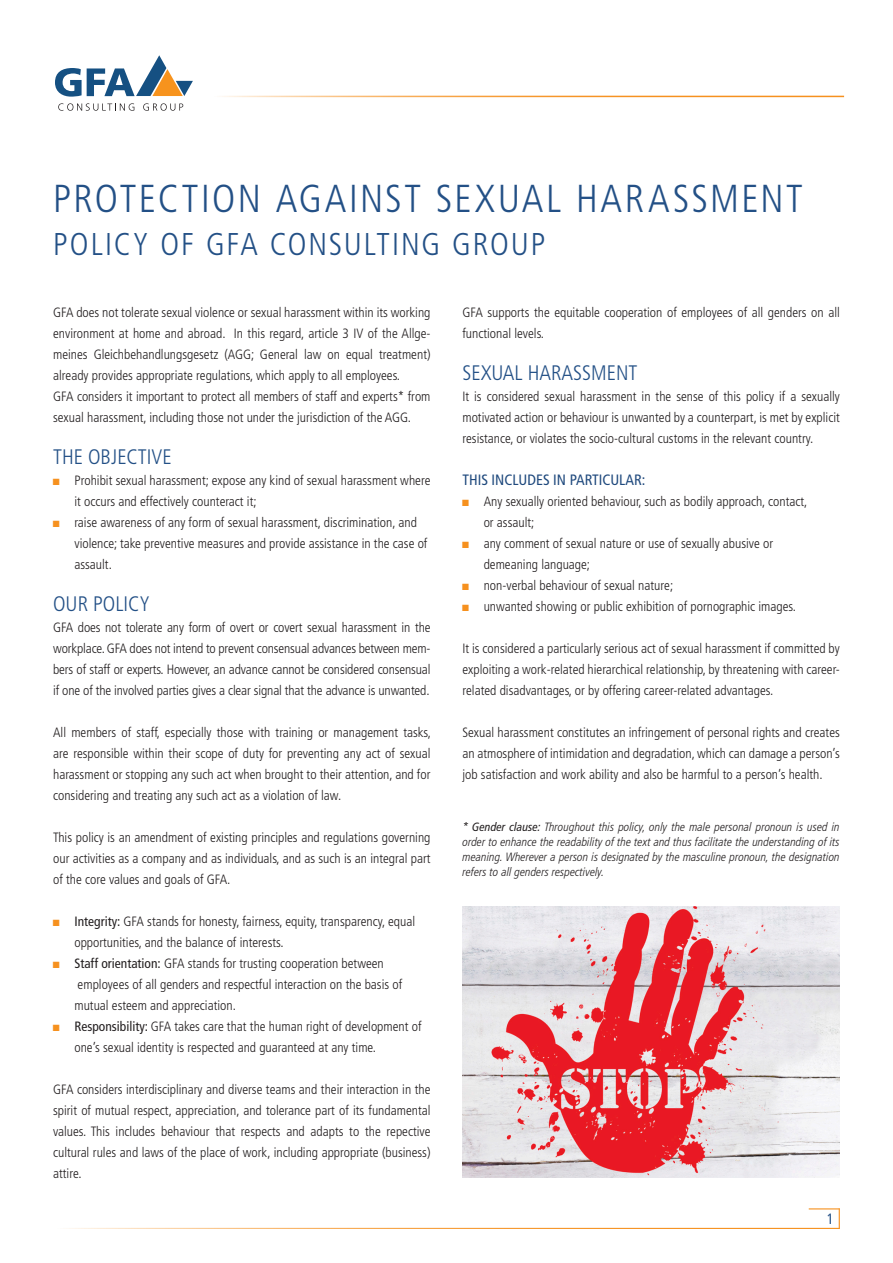
<style>
.page{position:relative;width:893px;height:1263px;background:#fff}
.page>*{position:absolute;margin:0;border:0;box-sizing:border-box;transform-origin:0 0}
.Headline{font:300 condensed 39px "Frutiger LT Std";letter-spacing:.065em;color:#235086}
.Headline-2{font:300 condensed 31.5px "Frutiger LT Std";letter-spacing:.06em;color:#235086}
.Lauftext{font:300 condensed 21px "Frutiger LT Std";color:#235086}
.Lauftext-2{font:condensed 15px "Frutiger LT Std";color:#1f497d}
.t1{font:condensed 15px "Frutiger LT Std";color:#235086}
.Lauftext-3{font:300 condensed 13.5px/21px "Frutiger LT Std";color:#231f20}
.Lauftext-4{font:italic 300 condensed 12px/15px "Frutiger LT Pro";color:#231f20;text-align:justify}
.s1{font-family:"Arial Narrow";font-weight:400;font-stretch:normal;color:#f6911f}
.s2{font-weight:400}
</style>
<div class="page">
<img style="left:462px;top:906px;width:378px;height:272px">
<svg style="left:58px;top:103px;width:76px;height:8px"></svg>
<svg style="left:143px;top:103px;width:40px;height:8px"></svg>
<svg style="left:55px;top:55px;width:138px;height:42px"></svg>
<hr style="left:211px;top:96px;width:633px;height:1px;background:#f6911f">
<hr style="left:53px;top:1228px;width:787px;height:1px;background:#f6911f">
<hr style="left:809px;top:1208px;width:31px;height:1px;background:#f6911f">
<svg style="left:839px;top:1208px;width:1px;height:21px"></svg>
<p class="Headline" style="left:53px;top:176px;width:751px">PROTECTION AGAINST SEXUAL HARASSMENT</p>
<p class="Headline-2" style="left:53px;top:226px;width:494px">POLICY OF GFA CONSULTING GROUP</p>
<p class="Lauftext-3" style="left:53px;top:302px;width:379px;text-align:justify">GFA does not tolerate sexual violence or sexual harassment within its working environment at home and abroad. In this regard, article 3 IV of the Allge&shy;meines Gleichbehandlungsgesetz (AGG; General law on equal treatment) already provides appropriate regulations, which apply to all employees.</p>
<p class="Lauftext-3" style="left:53px;top:386px;width:379px">GFA considers it important to protect all members of staff and experts* from sexual harassment, including those not under the jurisdiction of the AGG.</p>
<p class="Lauftext" style="left:53px;top:444px;width:120px">THE OBJECTIVE</p>
<p class="Lauftext-3" style="left:74px;top:470px;width:358px;text-indent:-21px"><span class="s1">■</span> Prohibit sexual harassment; expose any kind of sexual harassment where it occurs and effectively counteract it;</p>
<p class="Lauftext-3" style="left:74px;top:512px;width:355px;text-indent:-21px"><span class="s1">■</span> raise awareness of any form of sexual harassment, discrimination, and violence; take preventive measures and provide assistance in the case of assault.</p>
<p class="Lauftext" style="left:53px;top:591px;width:98px">OUR POLICY</p>
<p class="Lauftext-3" style="left:53px;top:617px;width:379px;text-align:justify">GFA does not tolerate any form of overt or covert sexual harassment in the workplace. GFA does not intend to prevent consensual advances between mem&shy;bers of staff or experts. However, an advance cannot be considered consensual if one of the involved parties gives a clear signal that the advance is unwanted.</p>
<p class="Lauftext-3" style="left:53px;top:722px;width:379px;text-align:justify">All members of staff, especially those with training or management tasks, are responsible within their scope of duty for preventing any act of sexual harassment or stopping any such act when brought to their attention, and for considering and treating any such act as a violation of law.</p>
<p class="Lauftext-3" style="left:53px;top:827px;width:379px;text-align:justify">This policy is an amendment of existing principles and regulations governing our activities as a company and as individuals, and as such is an integral part of the core values and goals of GFA.</p>
<p class="Lauftext-3" style="left:74px;top:911px;width:342px;text-indent:-21px"><span class="s1">■</span> <span class="s2">Integrity:</span> GFA stands for honesty, fairness, equity, transparency, equal opportunities, and the balance of interests.</p>
<p class="Lauftext-3" style="left:74px;top:953px;width:329px;text-indent:-21px"><span class="s1">■</span> <span class="s2">Staff orientation:</span> GFA stands for trusting cooperation between employees of all genders and respectful interaction on the basis of mutual esteem and appreciation.</p>
<p class="Lauftext-3" style="left:74px;top:1016px;width:349px;text-indent:-21px"><span class="s1">■</span> <span class="s2">Responsibility:</span> GFA takes care that the human right of development of one’s sexual identity is respected and guaranteed at any time.</p>
<p class="Lauftext-3" style="left:53px;top:1079px;width:379px;text-align:justify">GFA considers interdisciplinary and diverse teams and their interaction in the spirit of mutual respect, appreciation, and tolerance part of its fundamental values. This includes behaviour that respects and adapts to the repective cultural rules and laws of the place of work, including appropriate (business) attire.</p>
<p class="Lauftext-3" style="left:462px;top:302px;width:379px">GFA supports the equitable cooperation of employees of all genders on all functional levels.</p>
<p class="Lauftext" style="left:462px;top:360px;width:177px">SEXUAL HARASSMENT</p>
<p class="Lauftext-3" style="left:462px;top:386px;width:379px;text-align:justify">It is considered sexual harassment in the sense of this policy if a sexually motivated action or behaviour is unwanted by a counterpart, is met by explicit resistance, or violates the socio-cultural customs in the relevant country.</p>
<p class="Lauftext-2" style="left:462px;top:471px;width:184px">THIS INCLUDES IN PARTICULAR:</p>
<p class="Lauftext-3" style="left:484px;top:491px;width:325px;text-indent:-21px"><span class="s1">■</span> Any sexually oriented behaviour, such as bodily approach, contact, or assault;</p>
<p class="Lauftext-3" style="left:484px;top:533px;width:291px;text-indent:-21px"><span class="s1">■</span> any comment of sexual nature or use of sexually abusive or demeaning language;</p>
<p class="Lauftext-3" style="left:462px;top:575px;width:212px"><span class="s1">■</span> non-verbal behaviour of sexual nature;</p>
<p class="Lauftext-3" style="left:462px;top:596px;width:335px"><span class="s1">■</span> unwanted showing or public exhibition of pornographic images.</p>
<p class="Lauftext-3" style="left:462px;top:638px;width:379px;text-align:justify">It is considered a particularly serious act of sexual harassment if committed by exploiting a work-related hierarchical relationship, by threatening with career&shy;related disadvantages, or by offering career-related advantages.</p>
<p class="Lauftext-3" style="left:462px;top:722px;width:379px;text-align:justify">Sexual harassment constitutes an infringement of personal rights and creates an atmosphere of intimidation and degradation, which can damage a person’s job satisfaction and work ability and also be harmful to a person’s health.</p>
<p class="Lauftext-4" style="left:462px;top:819px;width:379px"><span class="s2">* Gender clause:</span> Throughout this policy, only the male personal pronoun is used in order to enhance the readability of the text and thus facilitate the understanding of its meaning. Wherever a person is designated by the masculine pronoun, the designation refers to all genders respectively.</p>
<p class="t1" style="left:826px;top:1209px;width:9px">1</p>
</div>
